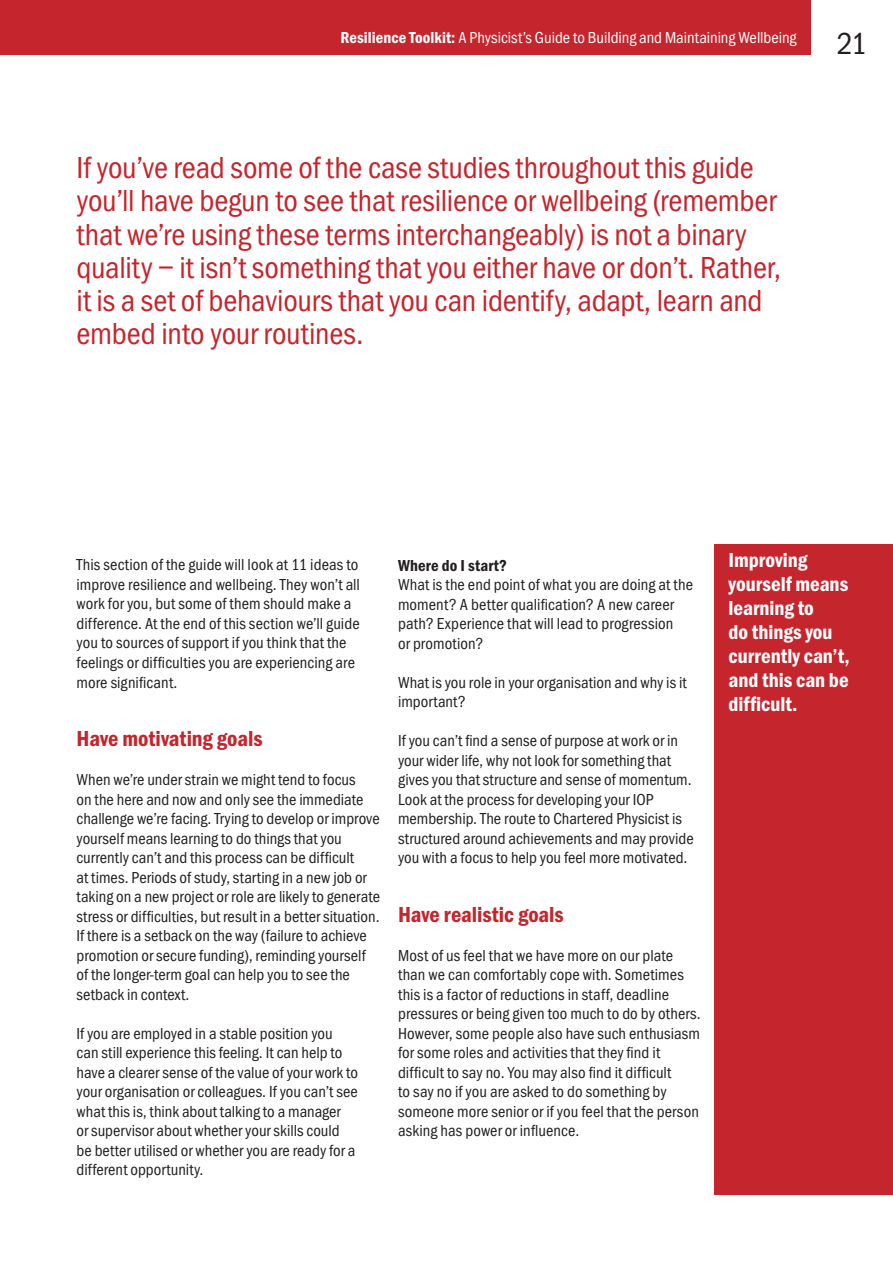
<style>
.page{position:relative;width:893px;height:1263px;background:#fff}
.page>*{position:absolute;margin:0;border:0;box-sizing:border-box;transform-origin:0 0}
.t1{font:31.5px/33px "Franklin Got Cd Io P";letter-spacing:-.005em;color:#c5252c}
.t2{font:31.5px "Franklin Got Cd Io P";color:#231f20}
.t3{font:600 22.5px "Franklin Got Cd Io P";letter-spacing:-.005em;color:#c5252c}
.t4{font:600 21px/24px "Franklin Got Cd Io P";color:#fff}
.t5{font:16.5px/19.5px "Franklin Got Cd Io P";letter-spacing:.005em;color:#231f20}
.t6{font:16.5px "Franklin Got Cd Io P";letter-spacing:-.005em;color:#fff}
.t7{font:600 16.5px "Franklin Got Cd Io P";letter-spacing:.01em;color:#231f20}
.s1{font-weight:600}
</style>
<div class="page">
<div style="left:0;top:0;width:811px;height:55px;background:#c5252c"></div>
<div style="left:714px;top:544px;width:179px;height:650px;background:#c5252c"></div>
<p class="t6" style="left:340px;top:26px;width:458px"><span class="s1">Resilience Toolkit:</span> A Physicist’s Guide to Building and Maintaining Wellbeing</p>
<h1 class="t2" style="left:837px;top:26px;width:32px">21</h1>
<p class="t6" style="left:340px;top:28px;width:458px"><span class="s1">Resilience Toolkit:</span> A Physicist’s Guide to Building and Maintaining Wellbeing</p>
<p class="t1" style="left:77px;top:152px;width:706px">If you’ve read some of the case studies throughout this guide you’ll have begun to see that resilience or wellbeing (remember that we’re using these terms interchangeably) is not a binary quality – it isn’t something that you either have or don’t. Rather, it is a set of behaviours that you can identify, adapt, learn and embed into your routines.</p>
<p class="t5" style="left:77px;top:555px;width:285px">This section of the guide will look at 11 ideas to improve resilience and wellbeing. They won’t all work for you, but some of them should make a difference. At the end of this section we’ll guide you to sources of support if you think that the feelings or difficulties you are experiencing are more significant.</p>
<h2 class="t3" style="left:77px;top:726px;width:187px">Have motivating goals</h2>
<p class="t5" style="left:77px;top:770px;width:305px">When we’re under strain we might tend to focus<br>on the here and now and only see the immediate challenge we’re facing. Trying to develop or improve yourself means learning to do things that you currently can’t and this process can be difficult<br>at times. Periods of study, starting in a new job or taking on a new project or role are likely to generate stress or difficulties, but result in a better situation.<br>If there is a setback on the way (failure to achieve promotion or secure funding), reminding yourself of the longer-term goal can help you to see the setback in context.</p>
<p class="t5" style="left:77px;top:1023px;width:283px">If you are employed in a stable position you can still experience this feeling. It can help to have a clearer sense of the value of your work to your organisation or colleagues. If you can’t see what this is, think about talking to a manager<br>or supervisor about whether your skills could be better utilised or whether you are ready for a different opportunity.</p>
<p class="t7" style="left:398px;top:556px;width:111px">Where do I start?</p>
<p class="t5" style="left:398px;top:575px;width:296px">What is the end point of what you are doing at the moment? A better qualification? A new career path? Experience that will lead to progression<br>or promotion?</p>
<p class="t5" style="left:398px;top:672px;width:290px">What is you role in your organisation and why is it important?</p>
<p class="t5" style="left:398px;top:731px;width:297px">If you can’t find a sense of purpose at work or in your wider life, why not look for something that gives you that structure and sense of momentum.<br>Look at the process for developing your IOP membership. The route to Chartered Physicist is structured around achievements and may provide you with a focus to help you feel more motivated.</p>
<h2 class="t3" style="left:398px;top:901px;width:167px">Have realistic goals</h2>
<p class="t5" style="left:398px;top:945px;width:304px">Most of us feel that we have more on our plate than we can comfortably cope with. Sometimes this is a factor of reductions in staff, deadline pressures or being given too much to do by others.<br>However, some people also have such enthusiasm for some roles and activities that they find it difficult to say no. You may also find it difficult<br>to say no if you are asked to do something by someone more senior or if you feel that the person asking has power or influence.</p>
<p class="t4" style="left:729px;top:548px;width:123px">Improving yourself means learning to<br>do things you currently can’t, and this can be difficult.</p>
</div>
